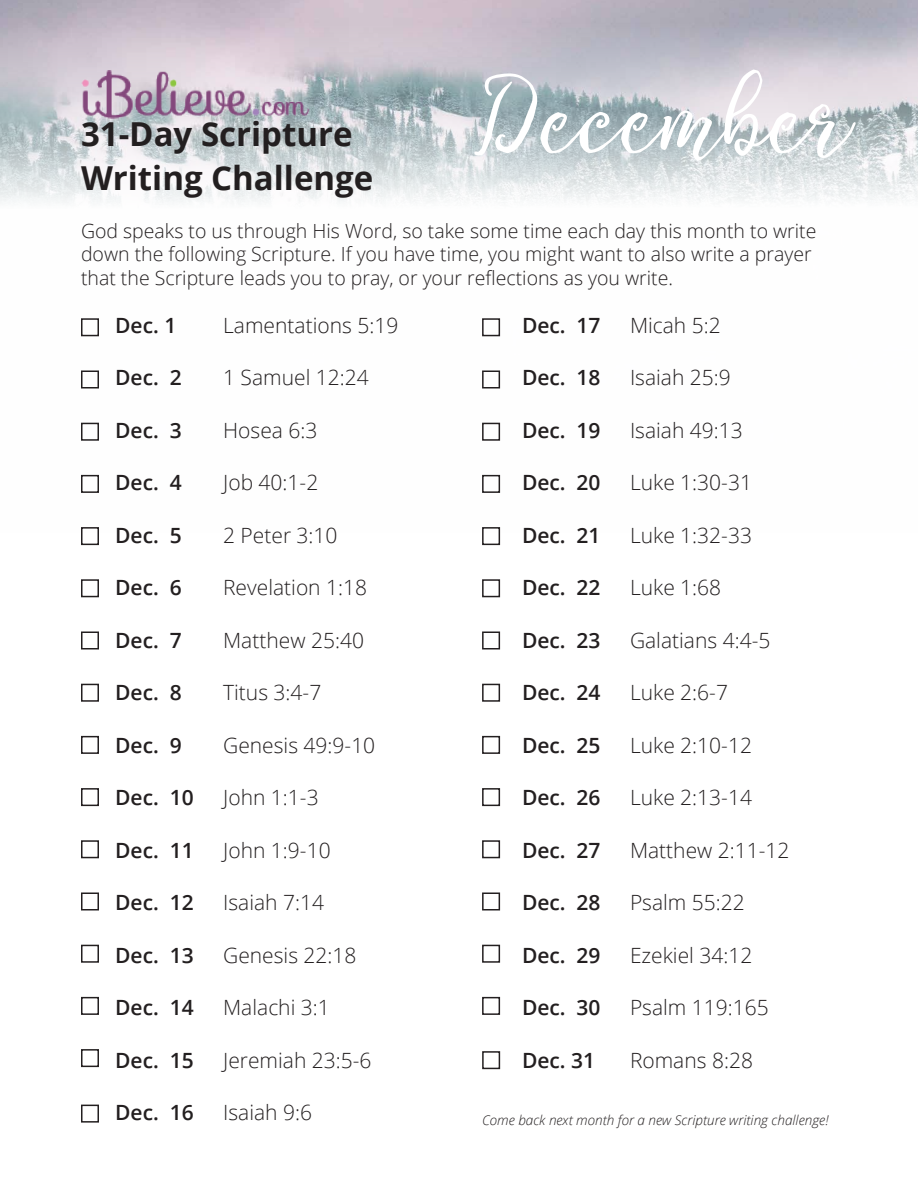
<style>
.page{position:relative;width:918px;height:1188px;background:#fff}
.page>*{position:absolute;margin:0;border:0;box-sizing:border-box;transform-origin:0 0}
.t1{font:135px "July Kissed";color:#fff}
.t2{font:700 33px "Open Sans";color:#231f20}
.t3{font:300 21px "Open Sans";color:#231f20}
.t4{font:600 21px "Open Sans";color:#231f20}
.t5{font:300 19.5px/23.4px "Open Sans";color:#231f20}
.t6{font:italic 300 13.5px "Open Sans";color:#231f20}
</style>
<div class="page">
<img style="left:0;top:0;width:918px;height:533px">
<img style="left:81px;top:70px;width:229px;height:48px">
<div style="left:81px;top:318px;width:18px;height:18px;border:2px solid #231f20"></div>
<div style="left:81px;top:370px;width:18px;height:18px;border:2px solid #231f20"></div>
<div style="left:81px;top:423px;width:18px;height:18px;border:2px solid #231f20"></div>
<div style="left:81px;top:475px;width:18px;height:18px;border:2px solid #231f20"></div>
<div style="left:81px;top:527px;width:18px;height:18px;border:2px solid #231f20"></div>
<div style="left:81px;top:579px;width:18px;height:18px;border:2px solid #231f20"></div>
<div style="left:81px;top:632px;width:18px;height:18px;border:2px solid #231f20"></div>
<div style="left:81px;top:684px;width:18px;height:18px;border:2px solid #231f20"></div>
<div style="left:81px;top:736px;width:18px;height:18px;border:2px solid #231f20"></div>
<div style="left:81px;top:788px;width:18px;height:18px;border:2px solid #231f20"></div>
<div style="left:81px;top:840px;width:18px;height:18px;border:2px solid #231f20"></div>
<div style="left:81px;top:892px;width:18px;height:18px;border:2px solid #231f20"></div>
<div style="left:81px;top:945px;width:18px;height:18px;border:2px solid #231f20"></div>
<div style="left:81px;top:997px;width:18px;height:18px;border:2px solid #231f20"></div>
<div style="left:81px;top:1049px;width:18px;height:18px;border:2px solid #231f20"></div>
<div style="left:482px;top:318px;width:18px;height:18px;border:2px solid #231f20"></div>
<div style="left:482px;top:370px;width:18px;height:18px;border:2px solid #231f20"></div>
<div style="left:482px;top:423px;width:18px;height:18px;border:2px solid #231f20"></div>
<div style="left:482px;top:475px;width:18px;height:18px;border:2px solid #231f20"></div>
<div style="left:482px;top:527px;width:18px;height:18px;border:2px solid #231f20"></div>
<div style="left:482px;top:579px;width:18px;height:18px;border:2px solid #231f20"></div>
<div style="left:482px;top:632px;width:18px;height:18px;border:2px solid #231f20"></div>
<div style="left:482px;top:684px;width:18px;height:18px;border:2px solid #231f20"></div>
<div style="left:482px;top:736px;width:18px;height:18px;border:2px solid #231f20"></div>
<div style="left:482px;top:788px;width:18px;height:18px;border:2px solid #231f20"></div>
<div style="left:482px;top:840px;width:18px;height:18px;border:2px solid #231f20"></div>
<div style="left:482px;top:892px;width:18px;height:18px;border:2px solid #231f20"></div>
<div style="left:482px;top:945px;width:18px;height:18px;border:2px solid #231f20"></div>
<div style="left:482px;top:997px;width:18px;height:18px;border:2px solid #231f20"></div>
<div style="left:482px;top:1051px;width:18px;height:18px;border:2px solid #231f20"></div>
<div style="left:81px;top:1105px;width:18px;height:18px;border:2px solid #231f20"></div>
<p class="t2" style="left:81px;top:111px;width:273px">31-Day Scripture</p>
<p class="t2" style="left:81px;top:155px;width:294px">Writing Challenge</p>
<p class="t1" style="left:477px;top:52px;width:373px">December</p>
<p class="t5" style="left:81px;top:219px;width:737px">God speaks to us through His Word, so take some time each day this month to write down the following Scripture. If you have time, you might want to also write a prayer that the Scripture leads you to pray, or your reflections as you write.</p>
<p class="t4" style="left:115px;top:311px;width:63px">Dec. 1</p>
<p class="t3" style="left:223px;top:311px;width:177px">Lamentations 5:19</p>
<p class="t4" style="left:115px;top:363px;width:68px">Dec. 2</p>
<p class="t3" style="left:223px;top:363px;width:147px">1 Samuel 12:24</p>
<p class="t4" style="left:115px;top:416px;width:68px">Dec. 3</p>
<p class="t3" style="left:223px;top:416px;width:96px">Hosea 6:3</p>
<p class="t4" style="left:115px;top:468px;width:68px">Dec. 4</p>
<p class="t3" style="left:223px;top:468px;width:97px">Job 40:1-2</p>
<p class="t4" style="left:115px;top:521px;width:68px">Dec. 5</p>
<p class="t3" style="left:223px;top:521px;width:116px">2 Peter 3:10</p>
<p class="t4" style="left:115px;top:573px;width:68px">Dec. 6</p>
<p class="t3" style="left:223px;top:573px;width:145px">Revelation 1:18</p>
<p class="t4" style="left:115px;top:626px;width:68px">Dec. 7</p>
<p class="t3" style="left:223px;top:626px;width:142px">Matthew 25:40</p>
<p class="t4" style="left:115px;top:678px;width:68px">Dec. 8</p>
<p class="t3" style="left:223px;top:678px;width:100px">Titus 3:4-7</p>
<p class="t4" style="left:115px;top:731px;width:68px">Dec. 9</p>
<p class="t3" style="left:223px;top:731px;width:154px">Genesis 49:9-10</p>
<p class="t4" style="left:115px;top:783px;width:80px">Dec. 10</p>
<p class="t3" style="left:223px;top:783px;width:97px">John 1:1-3</p>
<p class="t4" style="left:115px;top:836px;width:80px">Dec. 11</p>
<p class="t3" style="left:223px;top:836px;width:109px">John 1:9-10</p>
<p class="t4" style="left:115px;top:888px;width:80px">Dec. 12</p>
<p class="t3" style="left:223px;top:888px;width:102px">Isaiah 7:14</p>
<p class="t4" style="left:115px;top:941px;width:80px">Dec. 13</p>
<p class="t3" style="left:223px;top:941px;width:135px">Genesis 22:18</p>
<p class="t4" style="left:115px;top:993px;width:80px">Dec. 14</p>
<p class="t3" style="left:223px;top:993px;width:108px">Malachi 3:1</p>
<p class="t4" style="left:115px;top:1046px;width:80px">Dec. 15</p>
<p class="t3" style="left:223px;top:1046px;width:150px">Jeremiah 23:5-6</p>
<p class="t4" style="left:115px;top:1098px;width:80px">Dec. 16</p>
<p class="t3" style="left:223px;top:1098px;width:90px">Isaiah 9:6</p>
<p class="t4" style="left:522px;top:311px;width:80px">Dec. 17</p>
<p class="t3" style="left:630px;top:311px;width:92px">Micah 5:2</p>
<p class="t4" style="left:522px;top:363px;width:80px">Dec. 18</p>
<p class="t3" style="left:630px;top:363px;width:102px">Isaiah 25:9</p>
<p class="t4" style="left:522px;top:416px;width:80px">Dec. 19</p>
<p class="t3" style="left:630px;top:416px;width:114px">Isaiah 49:13</p>
<p class="t4" style="left:522px;top:468px;width:80px">Dec. 20</p>
<p class="t3" style="left:630px;top:468px;width:124px">Luke 1:30-31</p>
<p class="t4" style="left:522px;top:521px;width:80px">Dec. 21</p>
<p class="t3" style="left:630px;top:521px;width:124px">Luke 1:32-33</p>
<p class="t4" style="left:522px;top:573px;width:80px">Dec. 22</p>
<p class="t3" style="left:630px;top:573px;width:93px">Luke 1:68</p>
<p class="t4" style="left:522px;top:626px;width:80px">Dec. 23</p>
<p class="t3" style="left:630px;top:626px;width:142px">Galatians 4:4-5</p>
<p class="t4" style="left:522px;top:678px;width:80px">Dec. 24</p>
<p class="t3" style="left:630px;top:678px;width:100px">Luke 2:6-7</p>
<p class="t4" style="left:522px;top:731px;width:80px">Dec. 25</p>
<p class="t3" style="left:630px;top:731px;width:124px">Luke 2:10-12</p>
<p class="t4" style="left:522px;top:783px;width:80px">Dec. 26</p>
<p class="t3" style="left:630px;top:783px;width:124px">Luke 2:13-14</p>
<p class="t4" style="left:522px;top:836px;width:80px">Dec. 27</p>
<p class="t3" style="left:630px;top:836px;width:161px">Matthew 2:11-12</p>
<p class="t4" style="left:522px;top:888px;width:80px">Dec. 28</p>
<p class="t3" style="left:630px;top:888px;width:116px">Psalm 55:22</p>
<p class="t4" style="left:522px;top:941px;width:80px">Dec. 29</p>
<p class="t3" style="left:630px;top:941px;width:124px">Ezekiel 34:12</p>
<p class="t4" style="left:522px;top:993px;width:80px">Dec. 30</p>
<p class="t3" style="left:630px;top:993px;width:140px">Psalm 119:165</p>
<p class="t4" style="left:522px;top:1046px;width:75px">Dec. 31</p>
<p class="t3" style="left:630px;top:1046px;width:125px">Romans 8:28</p>
<p class="t6" style="left:482px;top:1110px;width:348px">Come back next month for a new Scripture writing challenge!</p>
</div>
